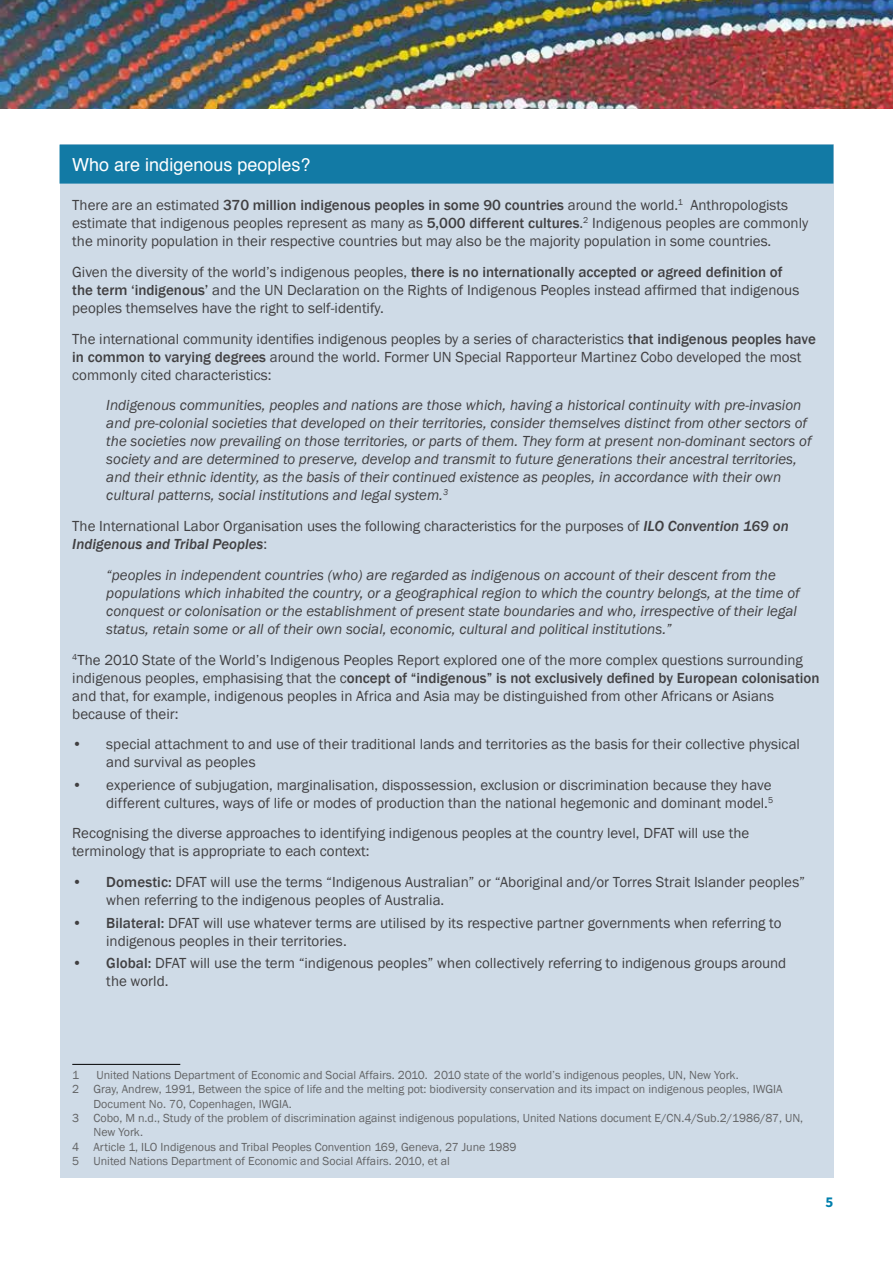
<style>
.page{position:relative;width:893px;height:1263px;background:#fff}
.page>*{position:absolute;margin:0;border:0;box-sizing:border-box;transform-origin:0 0}
.BoxName{font:18px "Helvetica";color:#fff}
.BoxText{font:15px/18px "Franklin Gothic";color:#414042}
.BoxQuote{font:italic 15px/18px "Franklin Gothic";color:#414042}
.t1{font:700 15px "Source Sans Pro";color:#007fad}
.Footnote_text{font:12px/14.4px "Franklin Gothic";color:#636466}
.s1{font-weight:500}
.s2{font-weight:500;font-style:italic}
</style>
<div class="page">
<img style="left:0;top:0;width:893px;height:108px">
<div style="left:60px;top:145px;width:773px;height:1033px;background:#cfdbe7"></div>
<div style="left:60px;top:145px;width:773px;height:39px;background:#127aa5"></div>
<hr style="left:72px;top:1064px;width:108px;height:1px;background:#000">
<p class="BoxName" style="left:72px;top:151px;width:240px">Who are indigenous peoples?</p>
<p class="BoxText" style="left:72px;top:196px;width:738px">There are an estimated <span class="s1">370 million indigenous peoples in some 90 countries</span> around the world.<sup>1</sup> Anthropologists estimate that indigenous peoples represent as many as <span class="s1">5,000 different cultures</span>.<sup>2</sup> Indigenous peoples are commonly the minority population in their respective countries but may also be the majority population in some countries.</p>
<p class="BoxText" style="left:72px;top:263px;width:729px">Given the diversity of the world’s indigenous peoples, <span class="s1">there is no internationally accepted or agreed definition of the term ‘indigenous’</span> and the UN Declaration on the Rights of Indigenous Peoples instead affirmed that indigenous peoples themselves have the right to self-identify.</p>
<p class="BoxText" style="left:72px;top:330px;width:745px">The international community identifies indigenous peoples by a series of characteristics <span class="s1">that indigenous peoples have in common to varying degrees</span> around the world. Former UN Special Rapporteur Martinez Cobo developed the most commonly cited characteristics:</p>
<p class="BoxQuote" style="left:106px;top:397px;width:707px">Indigenous communities, peoples and nations are those which, having a historical continuity with pre-invasion and pre-colonial societies that developed on their territories, consider themselves distinct from other sectors of the societies now prevailing on those territories, or parts of them. They form at present non-dominant sectors of society and are determined to preserve, develop and transmit to future generations their ancestral territories, and their ethnic identity, as the basis of their continued existence as peoples, in accordance with their own cultural patterns, social institutions and legal system.<sup>3</sup></p>
<p class="BoxText" style="left:72px;top:517px;width:718px">The International Labor Organisation uses the following characteristics for the purposes of <span class="s2">ILO Convention 169 on<br>Indigenous and Tribal Peoples</span>:</p>
<p class="BoxQuote" style="left:106px;top:566px;width:695px">“peoples in independent countries (who) are regarded as indigenous on account of their descent from the populations which inhabited the country, or a geographical region to which the country belongs, at the time of conquest or colonisation or the establishment of present state boundaries and who, irrespective of their legal status, retain some or all of their own social, economic, cultural and political institutions.”</p>
<p class="BoxText" style="left:72px;top:651px;width:749px"><sup>4</sup>The 2010 State of the World’s Indigenous Peoples Report explored one of the more complex questions surrounding indigenous peoples, emphasising that the c<span class="s1">oncept of “indigenous” is not exclusively defined by European colonisation </span>and that, for example, indigenous peoples in Africa and Asia may be distinguished from other Africans or Asians because of their:</p>
<p class="BoxText" style="left:106px;top:736px;width:695px;text-indent:-34px">• special attachment to and use of their traditional lands and territories as the basis for their collective physical and survival as peoples</p>
<p class="BoxText" style="left:72px;top:776px;width:702px;text-align:right">• experience of subjugation, marginalisation, dispossession, exclusion or discrimination because they have different cultures, ways of life or modes of production than the national hegemonic and dominant model.<sup>5</sup></p>
<p class="BoxText" style="left:72px;top:825px;width:678px">Recognising the diverse approaches to identifying indigenous peoples at the country level, DFAT will use the terminology that is appropriate to each context:</p>
<p class="BoxText" style="left:106px;top:873px;width:700px;text-indent:-34px">• <span class="s1">Domestic:</span> DFAT will use the terms “Indigenous Australian” or “Aboriginal and/or Torres Strait Islander peoples” when referring to the indigenous peoples of Australia.</p>
<p class="BoxText" style="left:106px;top:914px;width:677px;text-indent:-34px">• <span class="s1">Bilateral:</span> DFAT will use whatever terms are utilised by its respective partner governments when referring to indigenous peoples in their territories.</p>
<p class="BoxText" style="left:106px;top:954px;width:681px;text-indent:-34px">• <span class="s1">Global:</span> DFAT will use the term “indigenous peoples” when collectively referring to indigenous groups around the world.</p>
<p class="Footnote_text" style="left:72px;top:1068px;width:9px">1</p>
<p class="Footnote_text" style="left:97px;top:1068px;width:644px">United Nations Department of Economic and Social Affairs. 2010. 2010 state of the world’s indigenous peoples, UN, New York.</p>
<p class="Footnote_text" style="left:94px;top:1082px;width:691px;text-indent:-21px">2 Gray, Andrew, 1991, Between the spice of life and the melting pot: biodiversity conservation and its impact on indigenous peoples, IWGIA<br>Document No. 70, Copenhagen, IWGIA.</p>
<p class="Footnote_text" style="left:94px;top:1111px;width:711px;text-indent:-21px">3 Cobo, M n.d., Study of the problem of discrimination against indigenous populations, United Nations document E/CN.4/Sub.2/1986/87, UN,<br>New York.</p>
<p class="Footnote_text" style="left:72px;top:1140px;width:446px">4 Article 1, ILO Indigenous and Tribal Peoples Convention 169, Geneva, 27 June 1989</p>
<p class="Footnote_text" style="left:72px;top:1154px;width:379px">5 United Nations Department of Economic and Social Affairs. 2010, et al</p>
<p class="t1" style="left:825px;top:1192px;width:9px">5</p>
</div>
